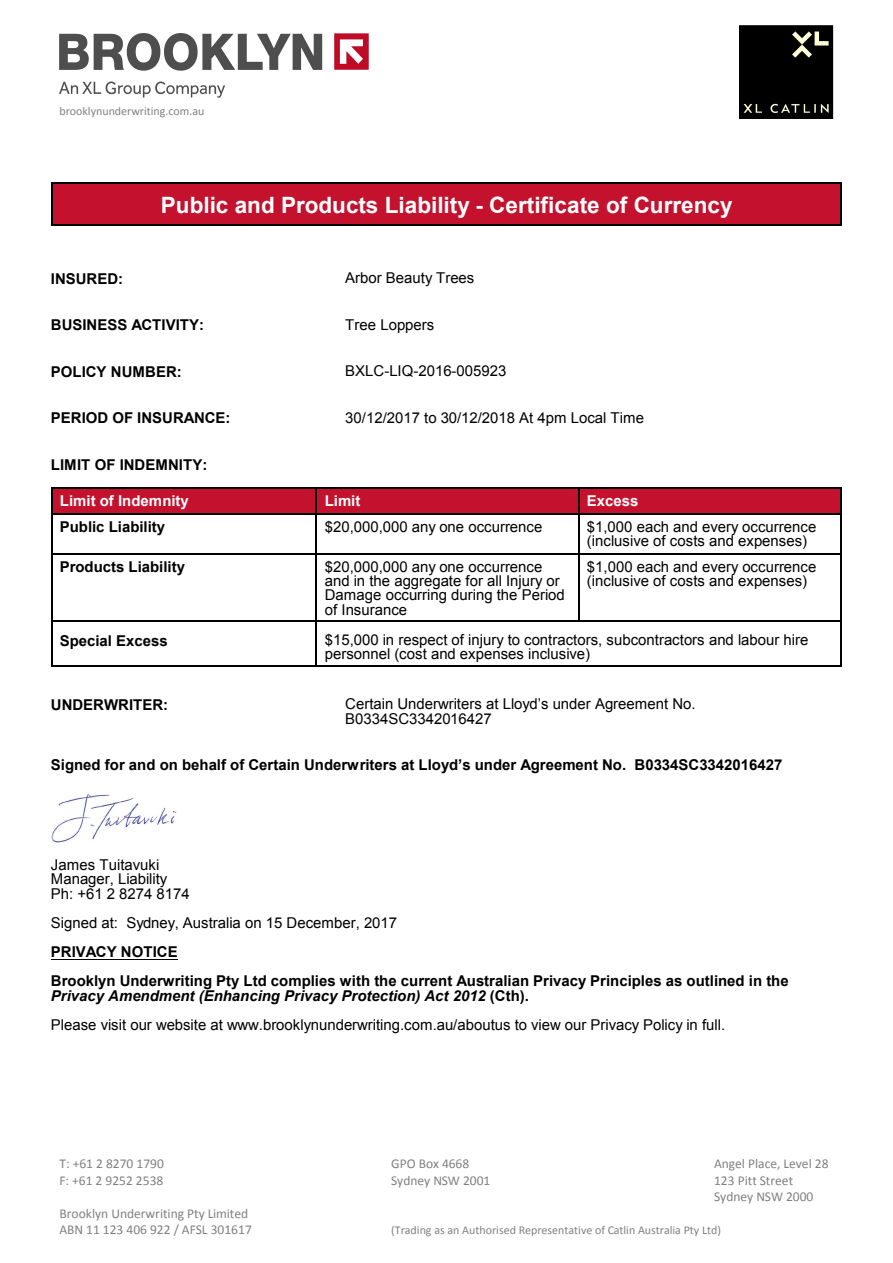
<style>
.page{position:relative;width:893px;height:1263px;background:#fff}
.page>*{position:absolute;margin:0;border:0;box-sizing:border-box;transform-origin:0 0}
.t1{font:700 22.5px "Arial";color:#fff}
.t2{font:15px/14.4px "Arial";color:#000}
.t3{font:700 15px/29.1px "Arial";color:#000}
.t4{font:700 15px "Arial";color:#fff}
.t5{font:13.5px/16.4px "Calibri";color:#808080}
.t6{font:12px "Calibri";color:#808080}
.s1{font-weight:700;font-style:italic}
.s2{font-weight:700}
</style>
<div class="page">
<img style="left:59px;top:34px;width:310px;height:64px">
<img style="left:740px;top:25px;width:93px;height:94px">
<div style="left:51px;top:183px;width:791px;height:43px;background:#c4122e"></div>
<hr style="left:51px;top:183px;width:1px;height:43px;background:#000">
<hr style="left:840px;top:183px;width:2px;height:43px;background:#000">
<hr style="left:51px;top:183px;width:791px;height:1px;background:#000">
<hr style="left:51px;top:225px;width:791px;height:1px;background:#000">
<div style="left:51px;top:487px;width:265px;height:26px;background:#c4122e"></div>
<svg style="left:51px;top:488px;width:1px;height:25px"></svg>
<hr style="left:51px;top:487px;width:265px;height:1px;background:#000">
<div style="left:316px;top:487px;width:262px;height:26px;background:#c4122e"></div>
<svg style="left:316px;top:488px;width:1px;height:25px"></svg>
<hr style="left:316px;top:487px;width:262px;height:1px;background:#000">
<div style="left:578px;top:487px;width:264px;height:26px;background:#c4122e"></div>
<svg style="left:578px;top:488px;width:1px;height:25px"></svg>
<hr style="left:840px;top:487px;width:2px;height:26px;background:#000">
<hr style="left:578px;top:487px;width:264px;height:1px;background:#000">
<hr style="left:51px;top:514px;width:1px;height:39px;background:#000">
<hr style="left:51px;top:514px;width:265px;height:1px;background:#000">
<hr style="left:316px;top:514px;width:1px;height:39px;background:#000">
<hr style="left:316px;top:514px;width:262px;height:1px;background:#000">
<hr style="left:578px;top:514px;width:1px;height:39px;background:#000">
<hr style="left:840px;top:514px;width:2px;height:39px;background:#000">
<hr style="left:578px;top:514px;width:264px;height:1px;background:#000">
<hr style="left:51px;top:554px;width:1px;height:68px;background:#000">
<hr style="left:51px;top:554px;width:265px;height:1px;background:#000">
<hr style="left:51px;top:621px;width:265px;height:1px;background:#000">
<hr style="left:316px;top:554px;width:1px;height:68px;background:#000">
<hr style="left:316px;top:554px;width:262px;height:1px;background:#000">
<hr style="left:316px;top:621px;width:262px;height:1px;background:#000">
<hr style="left:578px;top:554px;width:1px;height:68px;background:#000">
<hr style="left:840px;top:554px;width:2px;height:68px;background:#000">
<hr style="left:578px;top:554px;width:264px;height:1px;background:#000">
<hr style="left:578px;top:621px;width:264px;height:1px;background:#000">
<hr style="left:51px;top:622px;width:1px;height:45px;background:#000">
<hr style="left:51px;top:665px;width:265px;height:2px;background:#000">
<hr style="left:316px;top:622px;width:1px;height:45px;background:#000">
<hr style="left:840px;top:622px;width:2px;height:45px;background:#000">
<hr style="left:316px;top:665px;width:526px;height:2px;background:#000">
<hr style="left:51px;top:959px;width:127px;height:1px;background:#000">
<img style="left:51px;top:794px;width:126px;height:49px">
<p class="t6" style="left:59px;top:106px;width:147px">brooklynunderwriting.com.au</p>
<h1 class="t1" style="left:161px;top:196px;width:573px">Public and Products Liability - Certificate of Currency</h1>
<p class="t3" style="left:51px;top:265px;width:74px">INSURED:</p>
<p class="t2" style="left:345px;top:272px;width:131px">Arbor Beauty Trees</p>
<p class="t3" style="left:51px;top:312px;width:155px">BUSINESS ACTIVITY:</p>
<p class="t2" style="left:345px;top:319px;width:91px">Tree Loppers</p>
<p class="t3" style="left:51px;top:358px;width:132px">POLICY NUMBER:</p>
<p class="t2" style="left:345px;top:365px;width:163px">BXLC-LIQ-2016-005923</p>
<p class="t3" style="left:51px;top:405px;width:181px">PERIOD OF INSURANCE:</p>
<p class="t2" style="left:345px;top:411px;width:300px">30/12/2017 to 30/12/2018 At 4pm Local Time</p>
<p class="t3" style="left:51px;top:451px;width:158px">LIMIT OF INDEMNITY:</p>
<p class="t4" style="left:60px;top:495px;width:130px">Limit of Indemnity</p>
<p class="t4" style="left:325px;top:495px;width:37px">Limit</p>
<p class="t4" style="left:587px;top:495px;width:53px">Excess</p>
<p class="t3" style="left:60px;top:514px;width:107px">Public Liability</p>
<p class="t2" style="left:325px;top:521px;width:219px">$20,000,000 any one occurrence</p>
<p class="t2" style="left:587px;top:521px;width:231px">$1,000 each and every occurrence (inclusive of costs and expenses)</p>
<p class="t3" style="left:60px;top:554px;width:127px">Products Liability</p>
<p class="t2" style="left:325px;top:561px;width:241px">$20,000,000 any one occurrence and in the aggregate for all Injury or<br>Damage occurring during the Period of Insurance</p>
<p class="t2" style="left:587px;top:561px;width:231px">$1,000 each and every occurrence (inclusive of costs and expenses)</p>
<p class="t3" style="left:60px;top:627px;width:109px">Special Excess</p>
<p class="t2" style="left:325px;top:634px;width:485px">$15,000 in respect of injury to contractors, subcontractors and labour hire personnel (cost and expenses inclusive)</p>
<p class="t3" style="left:51px;top:691px;width:119px">UNDERWRITER:</p>
<p class="t2" style="left:345px;top:698px;width:352px">Certain Underwriters at Lloyd’s under Agreement No.<br>B0334SC3342016427</p>
<p class="t3" style="left:51px;top:751px;width:733px">Signed for and on behalf of Certain Underwriters at Lloyd’s under Agreement No. B0334SC3342016427</p>
<p class="t2" style="left:51px;top:859px;width:140px">James Tuitavuki<br>Manager, Liability<br>Ph: +61 2 8274 8174</p>
<p class="t2" style="left:51px;top:916px;width:348px">Signed at: Sydney, Australia on 15 December, 2017</p>
<p class="t3" style="left:51px;top:938px;width:739px">PRIVACY NOTICE<br>Brooklyn Underwriting Pty Ltd complies with the current Australian Privacy Principles as outlined in the</p>
<p class="t2" style="left:51px;top:982px;width:676px;line-height:28.8px"><span class="s1">Privacy Amendment (Enhancing Privacy Protection) Act 2012</span> <span class="s2">(Cth).<br></span>Please visit our website at www.brooklynunderwriting.com.au/aboutus to view our Privacy Policy in full.</p>
<p class="t5" style="left:59px;top:1157px;width:106px">T: +61 2 8270 1790</p>
<p class="t5" style="left:391px;top:1157px;width:80px">GPO Box 4668</p>
<p class="t5" style="left:714px;top:1157px;width:116px">Angel Place, Level 28</p>
<p class="t5" style="left:59px;top:1173px;width:105px">F: +61 2 9252 2538</p>
<p class="t5" style="left:391px;top:1173px;width:101px">Sydney NSW 2001</p>
<p class="t5" style="left:714px;top:1173px;width:101px">123 Pitt Street<br>Sydney NSW 2000</p>
<p class="t5" style="left:59px;top:1206px;width:194px">Brooklyn Underwriting Pty Limited<br>ABN 11 123 406 922 / AFSL 301617</p>
<p class="t6" style="left:391px;top:1225px;width:331px">(Trading as an Authorised Representative of Catlin Australia Pty Ltd)</p>
</div>
